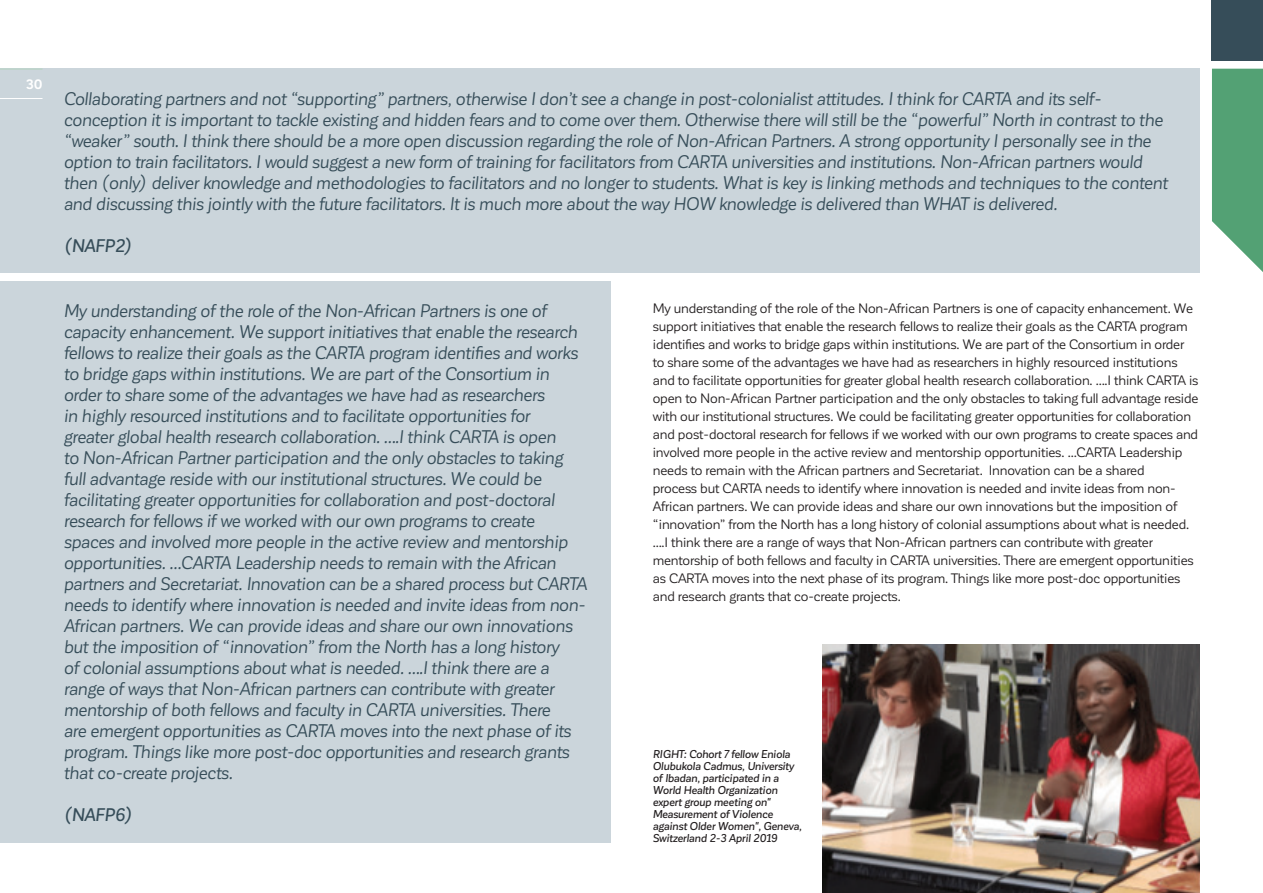
<style>
.page{position:relative;width:1263px;height:893px;background:#fff}
.page>*{position:absolute;margin:0;border:0;box-sizing:border-box;transform-origin:0 0}
.t1{font:italic 18px/21px "Corporative Sans";letter-spacing:-.01em;color:#364d59}
.t2{font:italic 500 18px "Corporative Sans";letter-spacing:-.02em;color:#364d59}
.t3{font:13.5px/18px "Corporative Sans";letter-spacing:-.01em;color:#231f20}
.t4{font:700 13.5px "Corporative Sans";color:#fff}
.t5{font:italic 500 11.25px/12px "Corporative Sans";letter-spacing:-.01em;color:#231f20}
</style>
<div class="page">
<div style="left:0;top:69px;width:1199px;height:204px;background:#cbd5db"></div>
<div style="left:0;top:281px;width:610px;height:561px;background:#cbd5db"></div>
<hr style="left:0;top:69px;width:43px;height:1px;background:#b4d3bf">
<hr style="left:0;top:98px;width:43px;height:1px;background:#fff">
<img style="left:823px;top:644px;width:376px;height:249px">
<div style="left:1212px;top:0;width:51px;height:60px;background:#364d59"></div>
<svg style="left:1212px;top:69px;width:51px;height:203px;background:#68ac85"></svg>
<p class="t4" style="left:26px;top:77px;width:18px">30</p>
<p class="t1" style="left:64px;top:88px;width:1105px">Collaborating partners and not “supporting” partners, otherwise I don’t see a change in post-colonialist attitudes. I think for CARTA and its self&shy;conception it is important to tackle existing and hidden fears and to come over them. Otherwise there will still be the “powerful” North in contrast to the “weaker” south. I think there should be a more open discussion regarding the role of Non-African Partners. A strong opportunity I personally see in the option to train facilitators. I would suggest a new form of training for facilitators from CARTA universities and institutions. Non-African partners would then (only) deliver knowledge and methodologies to facilitators and no longer to students. What is key is linking methods and techniques to the content and discussing this jointly with the future facilitators. It is much more about the way HOW knowledge is delivered than WHAT is delivered.</p>
<p class="t2" style="left:64px;top:236px;width:70px">(NAFP2)</p>
<p class="t1" style="left:64px;top:301px;width:525px">My understanding of the role of the Non-African Partners is one of capacity enhancement. We support initiatives that enable the research fellows to realize their goals as the CARTA program identifies and works to bridge gaps within institutions. We are part of the Consortium in order to share some of the advantages we have had as researchers<br>in highly resourced institutions and to facilitate opportunities for<br>greater global health research collaboration. ….I think CARTA is open<br>to Non-African Partner participation and the only obstacles to taking full advantage reside with our institutional structures. We could be facilitating greater opportunities for collaboration and post-doctoral research for fellows if we worked with our own programs to create spaces and involved more people in the active review and mentorship opportunities. …CARTA Leadership needs to remain with the African partners and Secretariat. Innovation can be a shared process but CARTA needs to identify where innovation is needed and invite ideas from non-African partners. We can provide ideas and share our own innovations but the imposition of “innovation” from the North has a long history<br>of colonial assumptions about what is needed. ….I think there are a range of ways that Non-African partners can contribute with greater mentorship of both fellows and faculty in CARTA universities. There<br>are emergent opportunities as CARTA moves into the next phase of its program. Things like more post-doc opportunities and research grants that co-create projects.</p>
<p class="t2" style="left:64px;top:805px;width:71px">(NAFP6)</p>
<p class="t3" style="left:653px;top:300px;width:547px">My understanding of the role of the Non-African Partners is one of capacity enhancement. We support initiatives that enable the research fellows to realize their goals as the CARTA program identifies and works to bridge gaps within institutions. We are part of the Consortium in order to share some of the advantages we have had as researchers in highly resourced institutions and to facilitate opportunities for greater global health research collaboration. ….I think CARTA is open to Non-African Partner participation and the only obstacles to taking full advantage reside with our institutional structures. We could be facilitating greater opportunities for collaboration and post-doctoral research for fellows if we worked with our own programs to create spaces and involved more people in the active review and mentorship opportunities. …CARTA Leadership needs to remain with the African partners and Secretariat. Innovation can be a shared<br>process but CARTA needs to identify where innovation is needed and invite ideas from non-African partners. We can provide ideas and share our own innovations but the imposition of “innovation” from the North has a long history of colonial assumptions about what is needed. ….I think there are a range of ways that Non-African partners can contribute with greater mentorship of both fellows and faculty in CARTA universities. There are emergent opportunities as CARTA moves into the next phase of its program. Things like more post-doc opportunities and research grants that co-create projects.</p>
<p class="t5" style="left:653px;top:749px;width:150px">RIGHT: Cohort 7 fellow Eniola<br>Olubukola Cadmus, University of Ibadan, participated in a<br>World Health Organization expert group meeting on"<br>Measurement of Violence against Older Women", Geneva,<br>Switzerland 2-3 April 2019</p>
</div>
